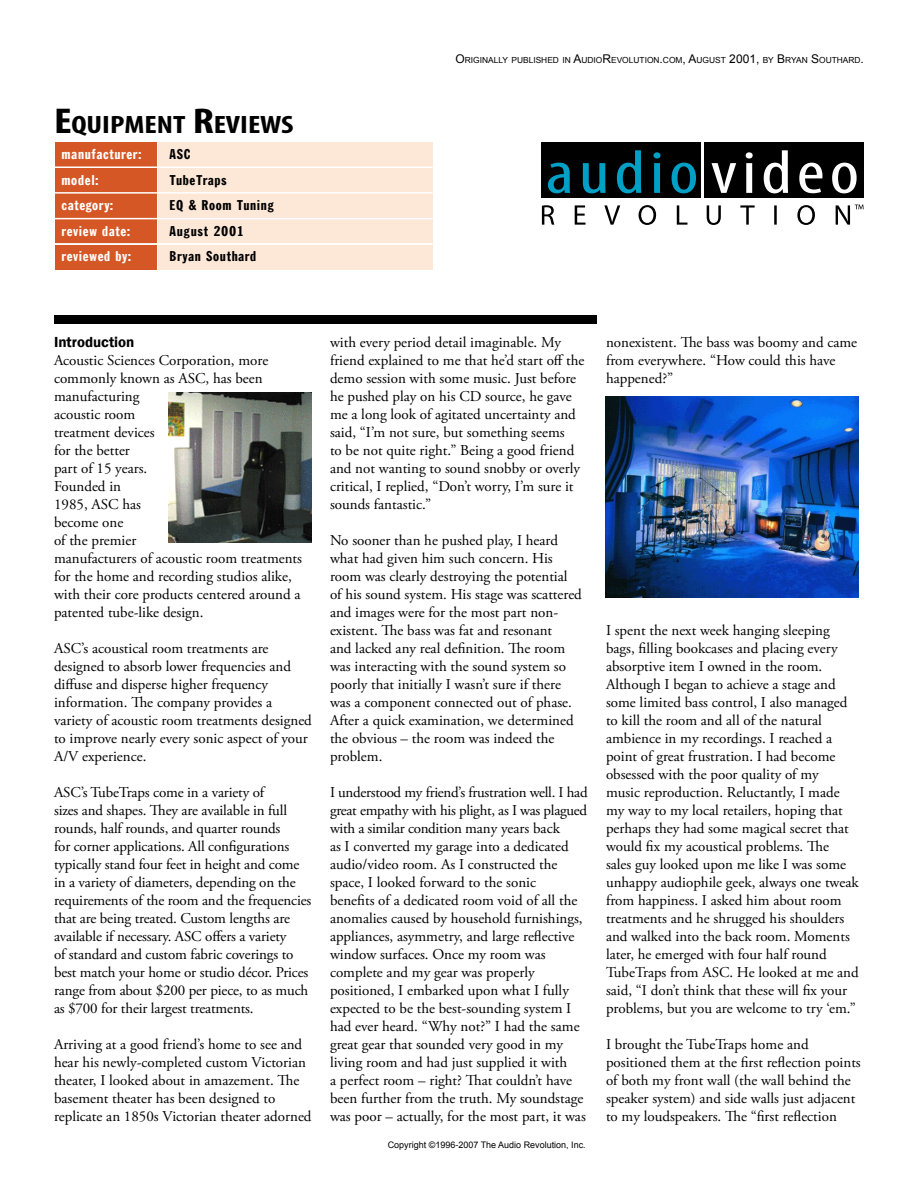
<style>
.page{position:relative;width:918px;height:1188px;background:#fff}
.page>*{position:absolute;margin:0;border:0;box-sizing:border-box;transform-origin:0 0}
.t1{font:700 condensed 25.2px "Myriad Pro";color:#000;scale:1.25 1}
.t2{font:15px/18px "Adobe Garamond Pro";color:#000}
.t3{font:600 15px "Franklin Gothic";color:#000}
.t4{font:expanded 13.5px "Franklin Goth";letter-spacing:.05em;color:#fff}
.t5{font:expanded 13.5px "Franklin Goth";letter-spacing:.05em;color:#000}
.t6{font:9px "Arial";color:#000}
.t7{font:8.4px "Arial";color:#000}
.s1{font-size:36px}
.s2{font-size:12px}
</style>
<div class="page">
<div style="left:54px;top:315px;width:543px;height:9px;background:#000"></div>
<div style="left:55px;top:142px;width:102px;height:128px;background:#d55726"></div>
<div style="left:158px;top:142px;width:275px;height:128px;background:#fde7d7"></div>
<hr style="left:54px;top:166px;width:379px;height:2px;background:#fff">
<hr style="left:54px;top:192px;width:379px;height:2px;background:#fff">
<hr style="left:54px;top:218px;width:379px;height:1px;background:#fff">
<hr style="left:54px;top:243px;width:379px;height:2px;background:#fff">
<div style="left:541px;top:142px;width:160px;height:55px;background:#000"></div>
<div style="left:704px;top:142px;width:160px;height:55px;background:#000"></div>
<svg style="left:548px;top:163px;width:22px;height:30px"></svg>
<svg style="left:583px;top:163px;width:23px;height:30px"></svg>
<svg style="left:617px;top:150px;width:24px;height:43px"></svg>
<svg style="left:653px;top:152px;width:7px;height:41px"></svg>
<svg style="left:672px;top:163px;width:24px;height:30px"></svg>
<svg style="left:712px;top:163px;width:24px;height:30px"></svg>
<svg style="left:746px;top:152px;width:7px;height:41px"></svg>
<svg style="left:764px;top:150px;width:24px;height:43px"></svg>
<svg style="left:799px;top:163px;width:23px;height:30px"></svg>
<svg style="left:832px;top:163px;width:25px;height:30px"></svg>
<svg style="left:542px;top:205px;width:12px;height:20px"></svg>
<svg style="left:575px;top:205px;width:11px;height:20px"></svg>
<svg style="left:604px;top:205px;width:16px;height:20px"></svg>
<svg style="left:639px;top:205px;width:17px;height:20px"></svg>
<svg style="left:677px;top:205px;width:10px;height:20px"></svg>
<svg style="left:707px;top:205px;width:14px;height:20px"></svg>
<svg style="left:740px;top:205px;width:15px;height:20px"></svg>
<hr style="left:774px;top:205px;width:3px;height:20px;background:#000">
<svg style="left:797px;top:205px;width:18px;height:20px"></svg>
<svg style="left:836px;top:205px;width:28px;height:20px"></svg>
<img style="left:168px;top:393px;width:144px;height:149px">
<img style="left:605px;top:397px;width:253px;height:201px">
<p class="t1" style="left:54px;top:111px;width:193px"><span class="s1">E</span>QUIPMENT <span class="s1">R</span>EVIEWS</p>
<p class="t4" style="left:62px;top:147px;width:81px">manufacturer:</p>
<p class="t5" style="left:170px;top:147px;width:23px">ASC</p>
<p class="t4" style="left:62px;top:172px;width:38px">model:</p>
<p class="t5" style="left:170px;top:172px;width:59px">TubeTraps</p>
<p class="t4" style="left:62px;top:198px;width:53px">category:</p>
<p class="t5" style="left:170px;top:198px;width:106px">EQ &amp; Room Tuning</p>
<p class="t4" style="left:62px;top:223px;width:70px">review date:</p>
<p class="t5" style="left:170px;top:223px;width:76px">August 2001</p>
<p class="t4" style="left:62px;top:249px;width:71px">reviewed by:</p>
<p class="t5" style="left:170px;top:249px;width:88px">Bryan Southard</p>
<p class="t7" style="left:455px;top:54px;width:410px"><span class="s2">O</span>RIGINALLY PUBLISHED IN <span class="s2">A</span>UDIO<span class="s2">R</span>EVOLUTION<span class="s2">.</span>COM<span class="s2">, A</span>UGUST <span class="s2">2001,</span> BY <span class="s2">B</span>RYAN <span class="s2">S</span>OUTHARD<span class="s2">.</span></p>
<p class="t3" style="left:54px;top:332px;width:82px">Introduction</p>
<p class="t2" style="left:54px;top:351px;width:250px">Acoustic Sciences Corporation, more commonly known as ASC, has been manufacturing<br>acoustic room<br>treatment devices<br>for the better<br>part of 15 years.<br>Founded in<br>1985, ASC has<br>become one<br>of the premier<br>manufacturers of acoustic room treatments for the home and recording studios alike, with their core products centered around a patented tube-like design.</p>
<p class="t2" style="left:54px;top:639px;width:259px">ASC’s acoustical room treatments are designed to absorb lower frequencies and diffuse and disperse higher frequency information. The company provides a variety of acoustic room treatments designed to improve nearly every sonic aspect of your A/V experience.</p>
<p class="t2" style="left:54px;top:783px;width:259px">ASC’s TubeTraps come in a variety of<br>sizes and shapes. They are available in full rounds, half rounds, and quarter rounds<br>for corner applications. All configurations typically stand four feet in height and come in a variety of diameters, depending on the requirements of the room and the frequencies that are being treated. Custom lengths are available if necessary. ASC offers a variety<br>of standard and custom fabric coverings to best match your home or studio décor. Prices range from about $200 per piece, to as much as $700 for their largest treatments.</p>
<p class="t2" style="left:54px;top:1035px;width:259px">Arriving at a good friend’s home to see and hear his newly-completed custom Victorian theater, I looked about in amazement. The basement theater has been designed to replicate an 1850s Victorian theater adorned</p>
<p class="t2" style="left:330px;top:334px;width:256px">with every period detail imaginable. My friend explained to me that he’d start off the demo session with some music. Just before he pushed play on his CD source, he gave me a long look of agitated uncertainty and said, “I’m not sure, but something seems<br>to be not quite right.” Being a good friend and not wanting to sound snobby or overly critical, I replied, “Don’t worry, I’m sure it sounds fantastic.”</p>
<p class="t2" style="left:330px;top:532px;width:253px">No sooner than he pushed play, I heard what had given him such concern. His room was clearly destroying the potential of his sound system. His stage was scattered and images were for the most part non&shy;existent. The bass was fat and resonant<br>and lacked any real definition. The room was interacting with the sound system so poorly that initially I wasn’t sure if there was a component connected out of phase.<br>After a quick examination, we determined the obvious – the room was indeed the problem.</p>
<p class="t2" style="left:330px;top:784px;width:259px">I understood my friend’s frustration well. I had great empathy with his plight, as I was plagued with a similar condition many years back<br>as I converted my garage into a dedicated audio/video room. As I constructed the space, I looked forward to the sonic<br>benefits of a dedicated room void of all the anomalies caused by household furnishings, appliances, asymmetry, and large reflective window surfaces. Once my room was complete and my gear was properly positioned, I embarked upon what I fully expected to be the best-sounding system I had ever heard. “Why not?” I had the same great gear that sounded very good in my living room and had just supplied it with<br>a perfect room – right? That couldn’t have been further from the truth. My soundstage was poor – actually, for the most part, it was</p>
<p class="t6" style="left:388px;top:1139px;width:200px">Copyright ©1996-2007 The Audio Revolution, Inc.</p>
<p class="t2" style="left:606px;top:334px;width:253px">nonexistent. The bass was boomy and came from everywhere. “How could this have happened?”</p>
<p class="t2" style="left:606px;top:622px;width:254px">I spent the next week hanging sleeping bags, filling bookcases and placing every absorptive item I owned in the room.<br>Although I began to achieve a stage and some limited bass control, I also managed to kill the room and all of the natural ambience in my recordings. I reached a point of great frustration. I had become obsessed with the poor quality of my<br>music reproduction. Reluctantly, I made my way to my local retailers, hoping that perhaps they had some magical secret that would fix my acoustical problems. The<br>sales guy looked upon me like I was some unhappy audiophile geek, always one tweak from happiness. I asked him about room treatments and he shrugged his shoulders and walked into the back room. Moments later, he emerged with four half round TubeTraps from ASC. He looked at me and said, “I don’t think that these will fix your problems, but you are welcome to try ‘em.”</p>
<p class="t2" style="left:606px;top:1036px;width:256px">I brought the TubeTraps home and positioned them at the first reflection points of both my front wall (the wall behind the speaker system) and side walls just adjacent to my loudspeakers. The “first reflection</p>
</div>
